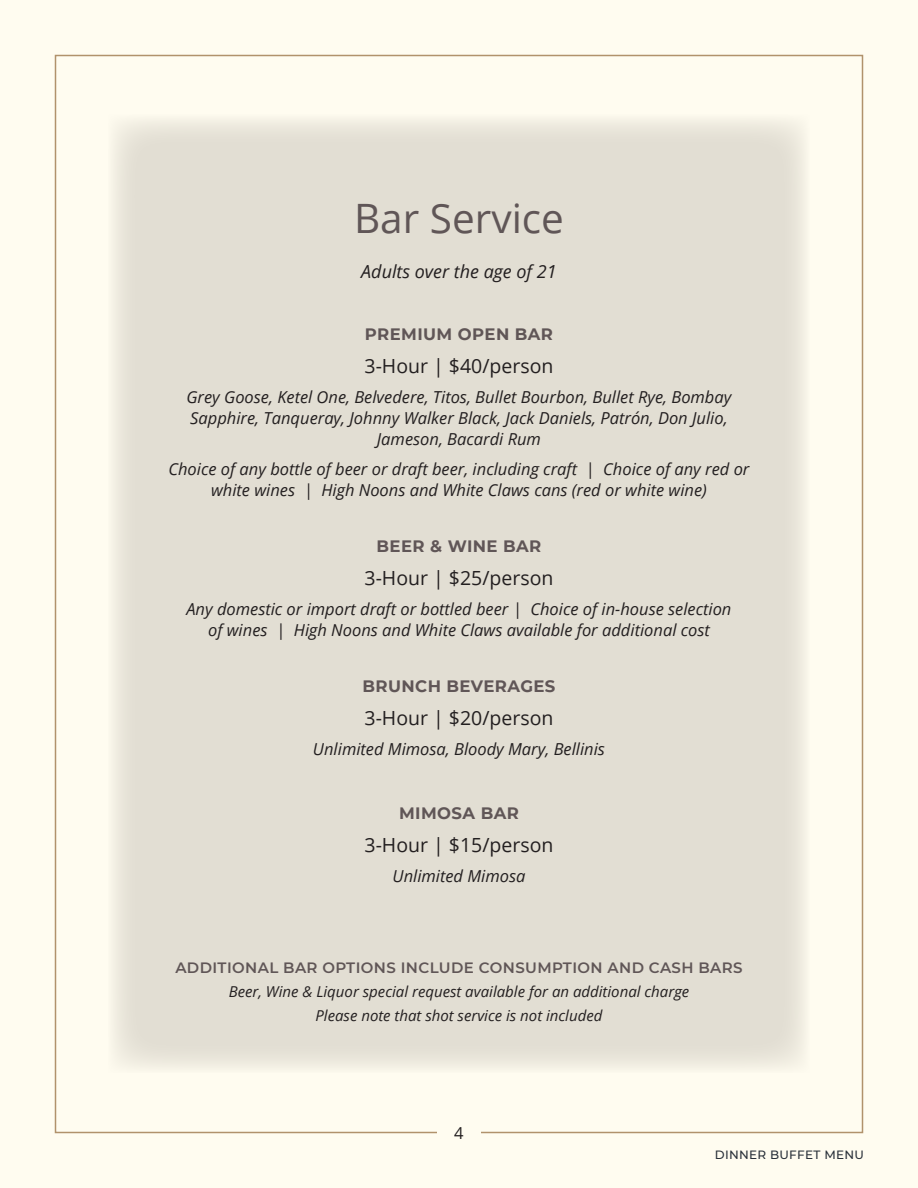
<style>
.page{position:relative;width:918px;height:1188px;background:#fffcf0}
.page>*{position:absolute;margin:0;border:0;box-sizing:border-box;transform-origin:0 0}
.header-course{font:40.5px "Open Sans";color:#605657}
.entree-description{font:19.5px "Open Sans";color:#231f20}
.select_italic{font:italic 18px "Open Sans";color:#231f20}
.bar-description{font:italic 16.5px/21px "Open Sans";color:#231f20;text-align:center}
.bar-subtitle{font:700 16.5px "Montserrat";letter-spacing:.025em;color:#605657}
.t1{font:16.5px "Open Sans";color:#231f20}
.bar-description_10pt{font:italic 15px "Open Sans";color:#231f20}
.bar-subtitle-2{font:600 15px "Montserrat";letter-spacing:.025em;color:#605657}
.t2{font:500 12px "Montserrat";letter-spacing:.025em;color:#293039}
</style>
<div class="page">
<div style="left:108px;top:115px;width:702px;height:958px;background:#e2ded3"></div>
<p class="header-course" style="left:354px;top:191px;width:211px">Bar Service</p>
<p class="select_italic" style="left:361px;top:260px;width:197px">Adults over the age of 21</p>
<p class="bar-subtitle" style="left:365px;top:322px;width:190px">PREMIUM OPEN BAR</p>
<p class="entree-description" style="left:365px;top:353px;width:190px">3-Hour | $40/person</p>
<p class="bar-description" style="left:186px;top:386px;width:546px">Grey Goose, Ketel One, Belvedere, Titos, Bullet Bourbon, Bullet Rye, Bombay<br>Sapphire, Tanqueray, Johnny Walker Black, Jack Daniels, Patrón, Don Julio,<br>Jameson, Bacardi Rum</p>
<p class="bar-description" style="left:168px;top:458px;width:583px">Choice of any bottle of beer or draft beer, including craft | Choice of any red or white wines | High Noons and White Claws cans (red or white wine)</p>
<p class="bar-subtitle" style="left:377px;top:534px;width:166px">BEER &amp; WINE BAR</p>
<p class="entree-description" style="left:365px;top:564px;width:190px">3-Hour | $25/person</p>
<p class="bar-description" style="left:186px;top:598px;width:547px">Any domestic or import draft or bottled beer | Choice of in-house selection of wines | High Noons and White Claws available for additional cost</p>
<p class="bar-subtitle" style="left:363px;top:674px;width:194px">BRUNCH BEVERAGES</p>
<p class="entree-description" style="left:365px;top:704px;width:190px">3-Hour | $20/person</p>
<p class="bar-description" style="left:313px;top:738px;width:294px">Unlimited Mimosa, Bloody Mary, Bellinis</p>
<p class="bar-subtitle" style="left:399px;top:802px;width:121px">MIMOSA BAR</p>
<p class="entree-description" style="left:365px;top:832px;width:190px">3-Hour | $15/person</p>
<p class="bar-description" style="left:393px;top:865px;width:134px">Unlimited Mimosa</p>
<p class="bar-subtitle-2" style="left:175px;top:957px;width:569px">ADDITIONAL BAR OPTIONS INCLUDE CONSUMPTION AND CASH BARS</p>
<p class="bar-description_10pt" style="left:315px;top:1005px;width:288px">Please note that shot service is not included</p>
<p class="bar-description_10pt" style="left:229px;top:981px;width:462px">Beer, Wine &amp; Liquor special request available for an additional charge</p>
<p class="t1" style="left:454px;top:1122px;width:11px">4</p>
<p class="t2" style="left:715px;top:1146px;width:151px">DINNER BUFFET MENU</p>
</div>
